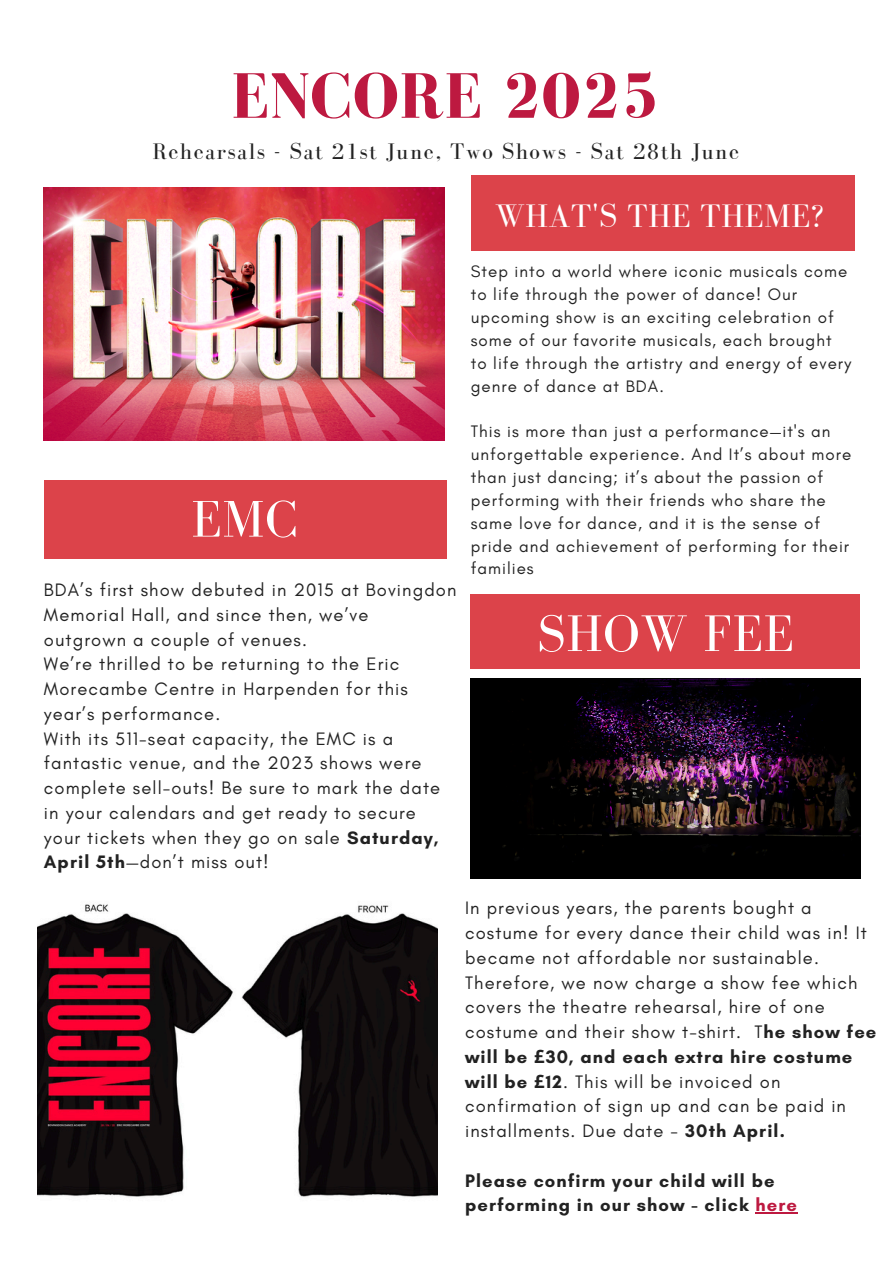
<style>
.page{position:relative;width:894px;height:1264px;background:#fff}
.page>*{position:absolute;margin:0;border:0;box-sizing:border-box;transform-origin:0 0}
.t1{font:700 66px "Bodoni FLF";letter-spacing:.01em;color:#bd1940}
.t2{font:52.95px "Bodoni FLF";letter-spacing:.01em;color:#fff}
.t3{font:33.45px "Bodoni FLF";letter-spacing:.01em;color:#fff}
.t4{font:23.1px "Bodoni FLF";letter-spacing:.06em;color:#222}
.t5{font:18.3px/24.8px "Glacial Indifference";letter-spacing:.06em;color:#222}
.t6{font:700 18.3px/24.8px "Glacial Indifference";letter-spacing:.06em;color:#222}
.t7{font:16.95px/22.8px "Glacial Indifference";letter-spacing:.06em;color:#222}
.s1{font-weight:700}
.s2{font-family:"Noto Sans";font-weight:700}
.s3{color:#bd1940}
</style>
<div class="page">
<img style="left:44px;top:187px;width:400px;height:253px">
<img style="left:470px;top:678px;width:390px;height:200px">
<img style="left:37px;top:904px;width:401px;height:293px">
<div style="left:470px;top:176px;width:384px;height:74px;background:#dc434a"></div>
<div style="left:44px;top:481px;width:402px;height:77px;background:#dc434a"></div>
<div style="left:470px;top:594px;width:389px;height:74px;background:#dc434a"></div>
<hr style="left:755px;top:1212px;width:43px;height:1px;background:#bd1940">
<h1 class="t1" style="left:231px;top:60px;width:429px">ENCORE 2025</h1>
<h4 class="t4" style="left:152px;top:138px;width:588px">Rehearsals - Sat 21st June, Two Shows - Sat 28th June</h4>
<p class="t3" style="left:494px;top:198px;width:331px">WHAT'S THE THEME?</p>
<p class="t2" style="left:191px;top:490px;width:108px">EMC</p>
<p class="t5" style="left:44px;top:577px;width:414px">BDA’s first show debuted in 2015 at Bovingdon<br>Memorial Hall, and since then, we’ve<br>outgrown a couple of venues.</p>
<h2 class="t5" style="left:44px;top:651px;width:365px">We’re thrilled to be returning to the Eric<br>Morecambe Centre in Harpenden for this year’s performance.</h2>
<p class="t5" style="left:44px;top:725px;width:397px">With its 511-seat capacity, the EMC is a fantastic venue, and the 2023 shows were complete sell-outs! Be sure to mark the date in your calendars and get ready to secure your tickets when they go on sale <span class="s1">Saturday, April 5th</span>—don’t miss out!</p>
<p class="t7" style="left:470px;top:260px;width:382px">Step into a world where iconic musicals come to life through the power of dance! Our upcoming show is an exciting celebration of some of our favorite musicals, each brought to life through the artistry and energy of every genre of dance at BDA.</p>
<p class="t7" style="left:470px;top:420px;width:382px">This is more than just a performance—it's an unforgettable experience. And It’s about more than just dancing; it’s about the passion of performing with their friends who share the same love for dance, and it is the sense of pride and achievement of performing for their families</p>
<h3 class="t2" style="left:536px;top:604px;width:258px">SHOW FEE</h3>
<p class="t5" style="left:465px;top:895px;width:413px">In previous years, the parents bought a costume for every dance their child was in! It became not affordable nor sustainable.<br>Therefore, we now charge a show fee which covers the theatre rehearsal, hire of one costume and their show t-shirt. T<span class="s1">he show fee will be</span> <span class="s2">£</span><span class="s1">30, and each extra hire costume will be</span> <span class="s2">£</span><span class="s1">12</span>. This will be invoiced on confirmation of sign up and can be paid in installments. Due date - <span class="s1">30th April.</span></p>
<p class="t6" style="left:465px;top:1167px;width:333px">Please confirm your child will be performing in our show - click <span class="s3">here</span></p>
</div>
